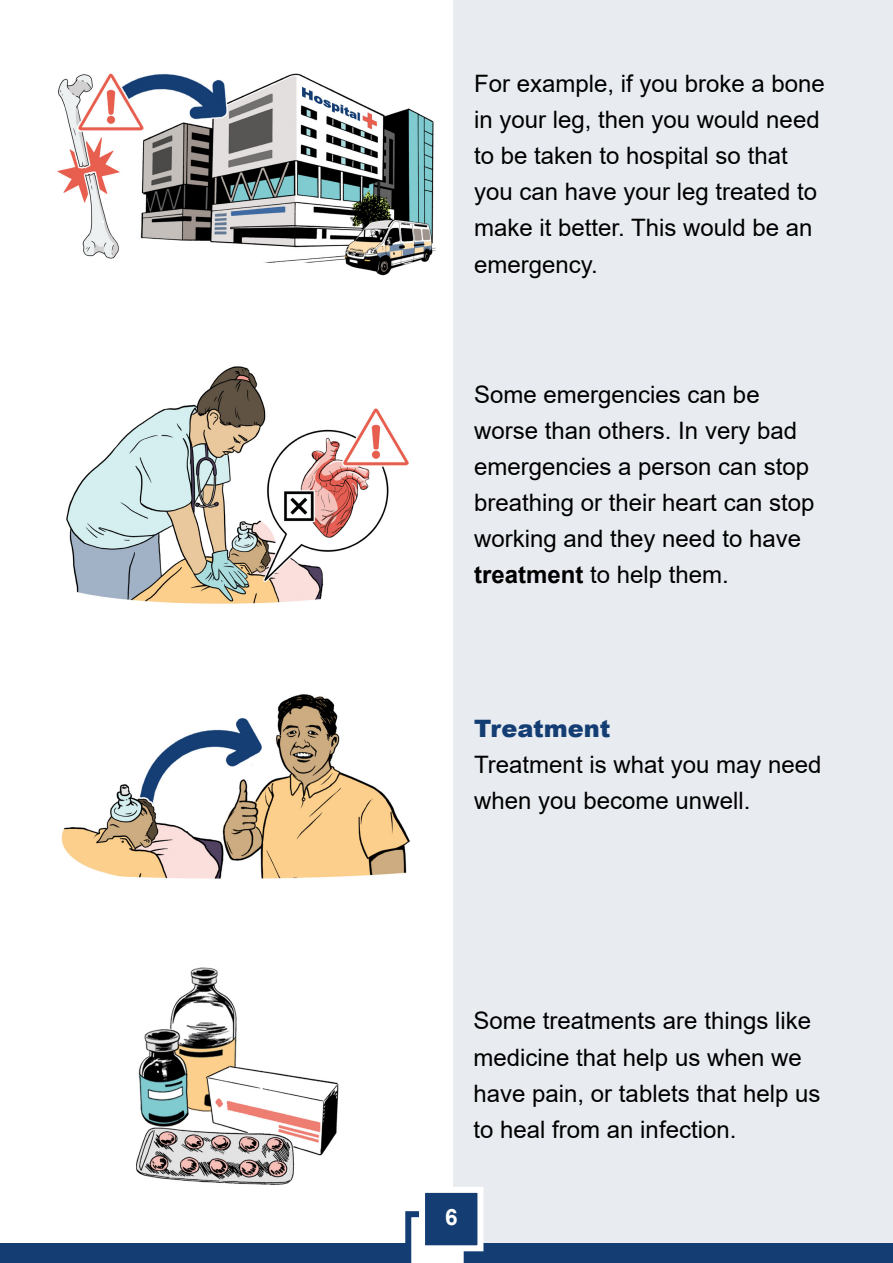
<style>
.page{position:relative;width:893px;height:1263px;background:#fff}
.page>*{position:absolute;margin:0;border:0;box-sizing:border-box;transform-origin:0 0}
.t1{font:24px/36px "Arial";color:#000}
.t2{font:900 24px "Arial";color:#143e73}
.t3{font:700 22.5px "Arial";color:#fff}
.s1{font-weight:700}
</style>
<div class="page">
<div style="left:453px;top:0;width:440px;height:1263px;background:#e8ecf1"></div>
<div style="left:0;top:1243px;width:893px;height:20px;background:#143e73"></div>
<svg style="left:405px;top:1211px;width:65px;height:52px"></svg>
<div style="left:419px;top:1187px;width:64px;height:64px;background:#143e73;border:6px solid #fff"></div>
<img style="left:57px;top:73px;width:379px;height:203px">
<img style="left:66px;top:366px;width:343px;height:238px">
<img style="left:61px;top:694px;width:349px;height:185px">
<img style="left:136px;top:967px;width:203px;height:218px">
<p class="t1" style="left:474px;top:66px;width:352px">For example, if you broke a bone in your leg, then you would need to be taken to hospital so that you can have your leg treated to make it better. This would be an emergency.</p>
<p class="t1" style="left:474px;top:377px;width:342px">Some emergencies can be worse than others. In very bad emergencies a person can stop breathing or their heart can stop working and they need to have <span class="s1">treatment</span> to help them.</p>
<p class="t2" style="left:474px;top:711px;width:138px">Treatment</p>
<p class="t1" style="left:474px;top:747px;width:349px">Treatment is what you may need when you become unwell.</p>
<p class="t1" style="left:474px;top:1003px;width:348px">Some treatments are things like medicine that help us when we have pain, or tablets that help us to heal from an infection.</p>
<p class="t3" style="left:445px;top:1201px;width:14px">6</p>
</div>
